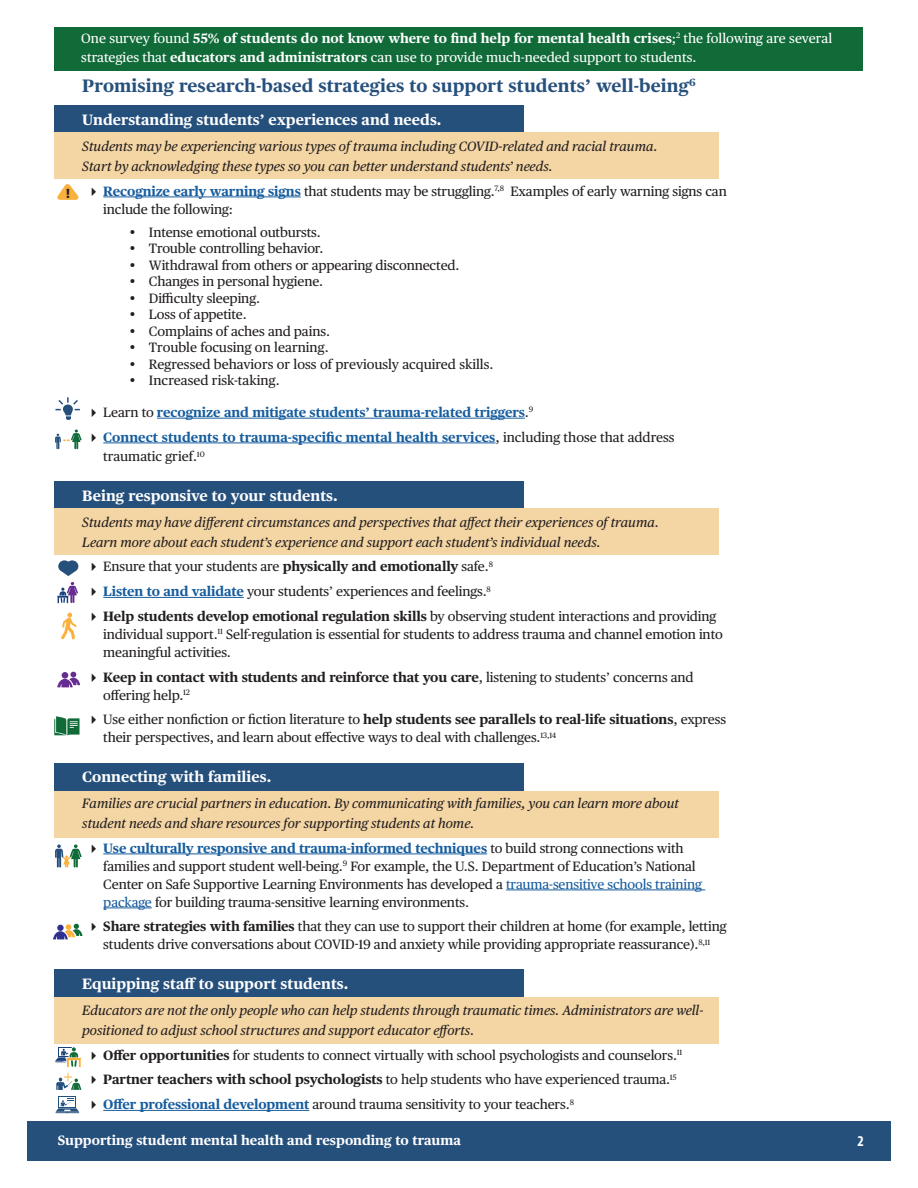
<style>
.page{position:relative;width:918px;height:1188px;background:#fff}
.page>*{position:absolute;margin:0;border:0;box-sizing:border-box;transform-origin:0 0}
.t1{font:700 18px "Publico Text";letter-spacing:.005em;color:#26507c}
.t2{font:700 15px "Publico Text";color:#fff}
.t3{font:700 condensed 15px "Myriad Pro";color:#fff}
.t4{font:900 condensed 13.65px "Myriad Pro";color:#231f20;scale:1.12 1}
.t5{font:13.5px/18px "Publico Text";letter-spacing:-.01em;color:#231f20}
.t6{font:italic 13.5px/19.5px "Publico Text";color:#231f20}
.t7{font:13.5px/19.5px "Publico Text";color:#fff}
.t8{font:700 13.5px/19.5px "Publico Text";letter-spacing:-.01em;color:#175d9e}
.t9{font:700 13.5px/18px "Publico Text";letter-spacing:-.01em;color:#231f20}
.t10{font:700 13.5px "Publico Text";color:#fff}
.s1{font-weight:700}
.s2{font-weight:700;color:#175d9e}
.s3{font-weight:400;color:#231f20}
.s4{font-weight:400}
.s5{color:#175d9e}
</style>
<div class="page">
<div style="left:54px;top:105px;width:470px;height:50px;background:#26507c"></div>
<div style="left:54px;top:481px;width:470px;height:50px;background:#26507c"></div>
<div style="left:54px;top:763px;width:470px;height:51px;background:#26507c"></div>
<div style="left:54px;top:970px;width:470px;height:50px;background:#26507c"></div>
<div style="left:54px;top:132px;width:664px;height:46px;background:#f4d5a4"></div>
<div style="left:54px;top:508px;width:664px;height:47px;background:#f4d5a4"></div>
<div style="left:54px;top:792px;width:664px;height:46px;background:#f4d5a4"></div>
<div style="left:54px;top:998px;width:664px;height:46px;background:#f4d5a4"></div>
<div style="left:27px;top:1121px;width:864px;height:40px;background:#26507c"></div>
<svg style="left:57px;top:184px;width:21px;height:16px"></svg>
<svg style="left:58px;top:560px;width:20px;height:16px"></svg>
<svg style="left:54px;top:716px;width:26px;height:20px"></svg>
<svg style="left:55px;top:844px;width:27px;height:24px"></svg>
<svg style="left:56px;top:1096px;width:23px;height:17px"></svg>
<svg style="left:57px;top:582px;width:21px;height:21px"></svg>
<svg style="left:55px;top:397px;width:25px;height:23px"></svg>
<svg style="left:55px;top:430px;width:27px;height:19px"></svg>
<svg style="left:61px;top:613px;width:16px;height:26px"></svg>
<svg style="left:57px;top:672px;width:23px;height:15px"></svg>
<svg style="left:53px;top:924px;width:29px;height:15px"></svg>
<svg style="left:55px;top:1047px;width:27px;height:43px"></svg>
<div style="left:54px;top:27px;width:809px;height:43px;background:#106b38"></div>
<hr style="left:103px;top:197px;width:198px;height:1px;background:#175d9e">
<hr style="left:157px;top:418px;width:368px;height:1px;background:#175d9e">
<hr style="left:103px;top:443px;width:392px;height:1px;background:#175d9e">
<hr style="left:103px;top:597px;width:141px;height:1px;background:#175d9e">
<hr style="left:103px;top:854px;width:384px;height:1px;background:#175d9e">
<hr style="left:506px;top:890px;width:199px;height:1px;background:#175d9e">
<hr style="left:103px;top:908px;width:49px;height:1px;background:#175d9e">
<hr style="left:103px;top:1110px;width:206px;height:1px;background:#175d9e">
<p class="t4" style="left:66px;top:184px;width:5px">!</p>
<p class="t7" style="left:81px;top:27px;width:752px">One survey found <span class="s1">55% of students do not know where to find help for mental health crises</span>;<sup>2</sup> the following are several strategies that <span class="s1">educators and administrators</span> can use to provide much-needed support to students.</p>
<h2 class="t1" style="left:82px;top:72px;width:615px">Promising research-based strategies to support students’ well-being<sup>6</sup></h2>
<h3 class="t2" style="left:82px;top:108px;width:361px">Understanding students’ experiences and needs.</h3>
<p class="t6" style="left:82px;top:136px;width:577px">Students may be experiencing various types of trauma including COVID-related and racial trauma.<br>Start by acknowledging these types so you can better understand students’ needs.</p>
<p class="t5" style="left:103px;top:181px;width:625px"><span class="s2">Recognize early warning signs</span> that students may be struggling.<sup>7,8</sup> Examples of early warning signs can include the following:</p>
<p class="t5" style="left:130px;top:222px;width:193px">• Intense emotional outbursts.</p>
<p class="t5" style="left:130px;top:239px;width:195px">• Trouble controlling behavior.</p>
<p class="t5" style="left:130px;top:255px;width:331px">• Withdrawal from others or appearing disconnected.</p>
<p class="t5" style="left:130px;top:272px;width:195px">• Changes in personal hygiene.</p>
<p class="t5" style="left:130px;top:288px;width:132px">• Difficulty sleeping.</p>
<p class="t5" style="left:130px;top:305px;width:119px">• Loss of appetite.</p>
<p class="t5" style="left:130px;top:321px;width:202px">• Complains of aches and pains.</p>
<p class="t5" style="left:130px;top:338px;width:201px">• Trouble focusing on learning.</p>
<p class="t5" style="left:130px;top:354px;width:365px">• Regressed behaviors or loss of previously acquired skills.</p>
<p class="t5" style="left:130px;top:371px;width:152px">• Increased risk-taking.</p>
<p class="t8" style="left:103px;top:401px;width:431px"><span class="s3">Learn to</span> recognize and mitigate students’ trauma-related triggers<span class="s3">.</span><sup>9</sup></p>
<p class="t8" style="left:103px;top:426px;width:573px">Connect students to trauma-specific mental health services<span class="s3">, including those that address traumatic grief.</span><sup>10</sup></p>
<h3 class="t2" style="left:82px;top:484px;width:257px">Being responsive to your students.</h3>
<p class="t6" style="left:82px;top:512px;width:578px">Students may have different circumstances and perspectives that affect their experiences of trauma.<br>Learn more about each student’s experience and support each student’s individual needs.</p>
<p class="t5" style="left:103px;top:557px;width:391px">Ensure that your students are <span class="s1">physically and emotionally</span> safe.<sup>8</sup></p>
<p class="t5" style="left:103px;top:582px;width:389px"><span class="s2">Listen to and validate</span> your students’ experiences and feelings.<sup>8</sup></p>
<p class="t5" style="left:103px;top:606px;width:621px"><span class="s1">Help students develop emotional regulation skills</span> by observing student interactions and providing individual support.<sup>11</sup> Self-regulation is essential for students to address trauma and channel emotion into meaningful activities.</p>
<p class="t9" style="left:103px;top:667px;width:592px">Keep in contact with students and reinforce that you care<span class="s4">, listening to students’ concerns and offering help.</span><sup>12</sup></p>
<p class="t5" style="left:103px;top:710px;width:624px">Use either nonfiction or fiction literature to <span class="s1">help students see parallels to real-life situations</span>, express their perspectives, and learn about effective ways to deal with challenges.<sup>13,14</sup></p>
<h3 class="t2" style="left:82px;top:765px;width:191px">Connecting with families.</h3>
<p class="t6" style="left:82px;top:793px;width:598px">Families are crucial partners in education. By communicating with families, you can learn more about student needs and share resources for supporting students at home.</p>
<p class="t5" style="left:103px;top:838px;width:600px"><span class="s2">Use culturally responsive and trauma-informed techniques</span> to build strong connections with families and support student well-being.<sup>9</sup> For example, the U.S. Department of Education’s National Center on Safe Supportive Learning Environments has developed a <span class="s5">trauma-sensitive schools training package</span> for building trauma-sensitive learning environments.</p>
<p class="t5" style="left:103px;top:917px;width:625px"><span class="s1">Share strategies with families</span> that they can use to support their children at home (for example, letting students drive conversations about COVID-19 and anxiety while providing appropriate reassurance).<sup>8,11</sup></p>
<h3 class="t2" style="left:82px;top:972px;width:268px">Equipping staff to support students.</h3>
<p class="t6" style="left:82px;top:1000px;width:622px">Educators are not the only people who can help students through traumatic times. Administrators are well&shy;positioned to adjust school structures and support educator efforts.</p>
<p class="t5" style="left:103px;top:1045px;width:581px"><span class="s1">Offer opportunities</span> for students to connect virtually with school psychologists and counselors.<sup>11</sup></p>
<p class="t5" style="left:103px;top:1070px;width:575px"><span class="s1">Partner teachers with school psychologists</span> to help students who have experienced trauma.<sup>15</sup></p>
<p class="t5" style="left:103px;top:1095px;width:472px"><span class="s2">Offer professional development</span> around trauma sensitivity to your teachers.<sup>8</sup></p>
<p class="t10" style="left:58px;top:1130px;width:405px">Supporting student mental health and responding to trauma</p>
<p class="t3" style="left:858px;top:1132px;width:8px">2</p>
</div>
